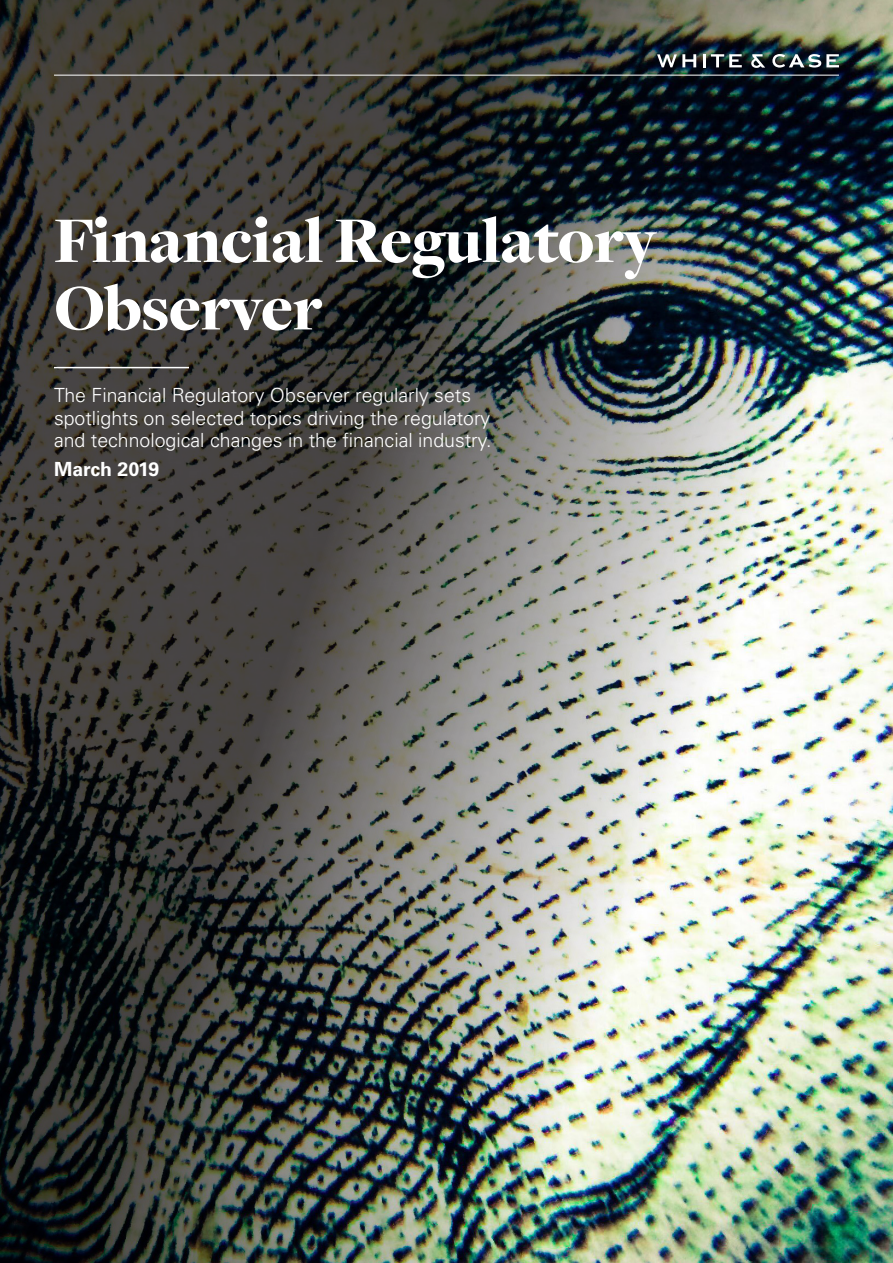
<style>
.page{position:relative;width:893px;height:1263px;background:#fff}
.page>*{position:absolute;margin:0;border:0;box-sizing:border-box;transform-origin:0 0}
.Cover_title{font:900 67.5px/67.5px "Freight Disp Pro";letter-spacing:-.01em;color:#fff}
.Stand_first{font:300 19.5px/22.5px "Univers LT Pro 45";color:#fff}
.Stand_first-2{font:700 19.5px "Univers LT Pro 65";color:#fff}
</style>
<div class="page">
<img style="left:0;top:0;width:893px;height:1263px">
<hr style="left:54px;top:75px;width:785px;height:1px;background:#fff">
<svg style="left:655px;top:54px;width:41px;height:13px"></svg>
<img style="left:703px;top:54px;width:136px;height:14px">
<hr style="left:54px;top:367px;width:135px;height:1px;background:#fff">
<p class="Cover_title" style="left:54px;top:206px;width:604px">Financial Regulatory<br>Observer</p>
<p class="Stand_first" style="left:54px;top:384px;width:439px">The Financial Regulatory Observer regularly sets spotlights on selected topics driving the regulatory and technological changes in the financial industry.</p>
<p class="Stand_first-2" style="left:54px;top:458px;width:107px">March 2019</p>
</div>
